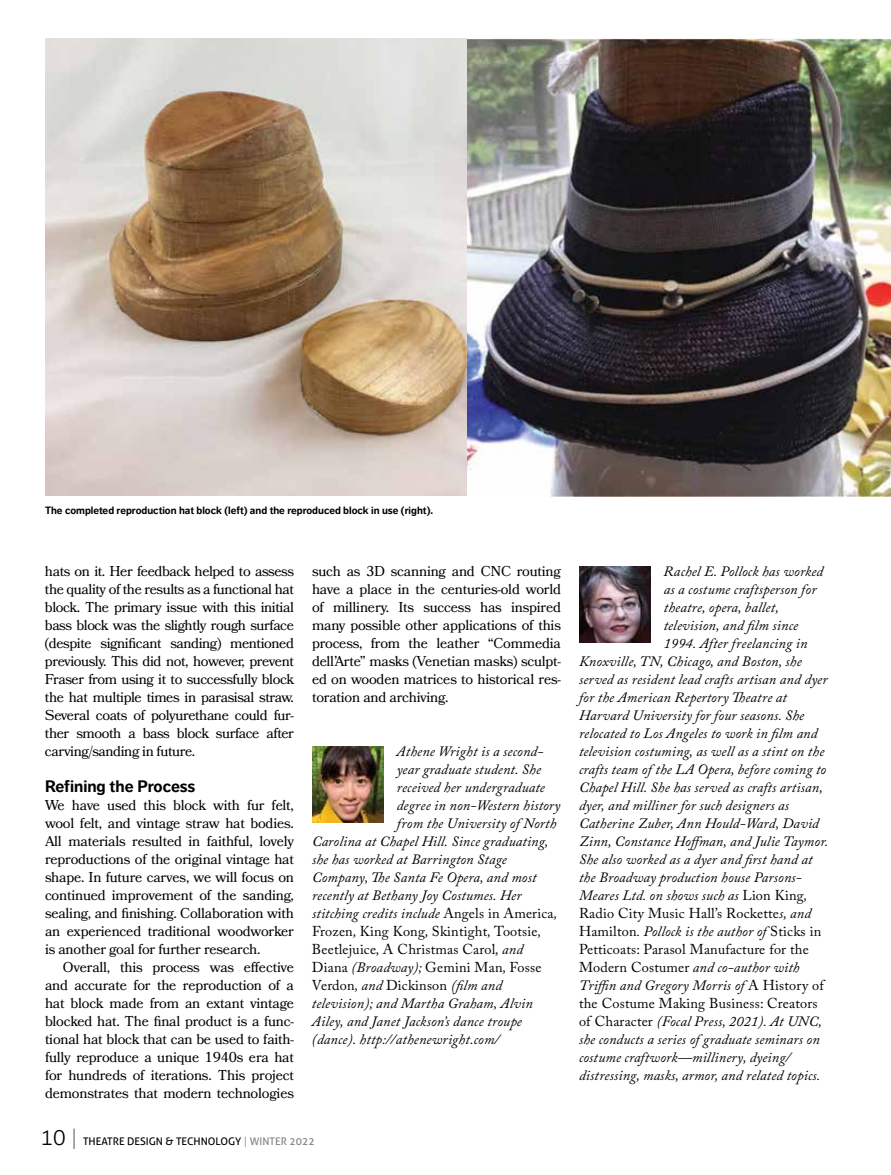
<style>
.page{position:relative;width:891px;height:1175px;background:#fff}
.page>*{position:absolute;margin:0;border:0;box-sizing:border-box;transform-origin:0 0}
.t1{font:700 16.5px "Dagny Pro";color:#000}
.t2{font:italic 14.25px "Adobe Caslon Pro";letter-spacing:.01em;color:#000}
.t3{font:14.25px/18px "Bookmania";letter-spacing:-.015em;color:#000;text-align:justify}
.t4{font:14.25px "Adobe Caslon Pro";letter-spacing:.015em;color:#000}
.t5{font:700 10.5px "Dagny Pro";color:#000}
.t6{font:10.5px "Aller";color:#000}
.s1{font-style:normal}
.s2{font-style:italic}
.s3{font-weight:300;font-size:21px}
.s4{font-weight:300;font-size:21px;color:#808285}
.s5{font-weight:300;color:#808285}
.s6{color:#808285}
</style>
<div class="page">
<img style="left:579px;top:566px;width:71px;height:76px">
<img style="left:312px;top:746px;width:71px;height:76px">
<img style="left:45px;top:39px;width:423px;height:457px">
<img style="left:468px;top:39px;width:423px;height:458px">
<p class="t5" style="left:45px;top:504px;width:390px">The completed reproduction hat block (left) and the reproduced block in use (right).</p>
<p class="t3" style="left:45px;top:562px;width:251px">hats on it. Her feedback helped to assess the quality of the results as a functional hat block. The primary issue with this initial bass block was the slightly rough surface (despite significant sanding) mentioned previously. This did not, however, prevent Fraser from using it to successfully block the hat multiple times in parasisal straw.<br>Several coats of polyurethane could fur&shy;ther smooth a bass block surface after carving/sanding in future.</p>
<p class="t1" style="left:45px;top:777px;width:152px">Refining the Process</p>
<p class="t3" style="left:45px;top:796px;width:251px">We have used this block with fur felt, wool felt, and vintage straw hat bodies.<br>All materials resulted in faithful, lovely reproductions of the original vintage hat shape. In future carves, we will focus on continued improvement of the sanding, sealing, and finishing. Collaboration with an experienced traditional woodworker is another goal for further research.</p>
<p class="t3" style="left:45px;top:958px;width:251px;text-indent:18px">Overall, this process was effective and accurate for the reproduction of a hat block made from an extant vintage blocked hat. The final product is a func&shy;tional hat block that can be used to faith&shy;fully reproduce a unique 1940s era hat for hundreds of iterations. This project demonstrates that modern technologies</p>
<p class="t3" style="left:312px;top:562px;width:251px">such as 3D scanning and CNC routing have a place in the centuries-old world of millinery. Its success has inspired many possible other applications of this process, from the leather “Commedia dell’Arte” masks (Venetian masks) sculpt&shy;ed on wooden matrices to historical res&shy;toration and archiving.</p>
<p class="t2" style="left:397px;top:743px;width:148px">Athene Wright is a second-</p>
<p class="t2" style="left:397px;top:761px;width:146px">year graduate student. She</p>
<p class="t2" style="left:397px;top:779px;width:150px">received her undergraduate</p>
<p class="t2" style="left:397px;top:797px;width:165px">degree in non-Western history</p>
<p class="t2" style="left:397px;top:815px;width:161px">from the University of North</p>
<p class="t2" style="left:312px;top:833px;width:238px">Carolina at Chapel Hill. Since graduating,</p>
<p class="t2" style="left:312px;top:851px;width:196px">she has worked at Barrington Stage</p>
<p class="t2" style="left:312px;top:869px;width:226px">Company, The Santa Fe Opera, and most</p>
<p class="t2" style="left:312px;top:887px;width:211px">recently at Bethany Joy Costumes. Her</p>
<p class="t2" style="left:312px;top:905px;width:247px">stitching credits include <span class="s1">Angels in America</span>,</p>
<p class="t4" style="left:312px;top:923px;width:231px">Frozen<span class="s2">,</span> King Kong<span class="s2">,</span> Skintight<span class="s2">,</span> Tootsie<span class="s2">,</span></p>
<p class="t4" style="left:312px;top:941px;width:213px">Beetlejuice<span class="s2">,</span> A Christmas Carol<span class="s2">, and</span></p>
<p class="t4" style="left:312px;top:959px;width:231px">Diana <span class="s2">(Broadway);</span> Gemini Man<span class="s2">,</span> Fosse</p>
<p class="t4" style="left:312px;top:977px;width:192px">Verdon<span class="s2">, and</span> Dickinson <span class="s2">(film and</span></p>
<p class="t2" style="left:312px;top:995px;width:222px">television); and Martha Graham, Alvin</p>
<p class="t2" style="left:312px;top:1013px;width:211px">Ailey, and Janet Jackson’s dance troupe</p>
<p class="t2" style="left:312px;top:1031px;width:189px">(dance). http://athenewright.com/</p>
<p class="t6" style="left:40px;top:1135px;width:276px"><span class="s3">10</span> <span class="s4">|</span> THEATRE DESIGN &amp; TECHNOLOGY <span class="s5">|</span> <span class="s6">WINTER 2022</span></p>
<p class="t2" style="left:664px;top:563px;width:161px">Rachel E. Pollock has worked</p>
<p class="t2" style="left:664px;top:581px;width:154px">as a costume craftsperson for</p>
<p class="t2" style="left:664px;top:599px;width:117px">theatre, opera, ballet,</p>
<p class="t2" style="left:664px;top:617px;width:136px">television, and film since</p>
<p class="t2" style="left:664px;top:635px;width:145px">1994. After freelancing in</p>
<p class="t2" style="left:579px;top:653px;width:224px">Knoxville, TN, Chicago, and Boston, she</p>
<p class="t2" style="left:579px;top:671px;width:250px">served as resident lead crafts artisan and dyer</p>
<p class="t2" style="left:579px;top:689px;width:210px">for the American Repertory Theatre at</p>
<p class="t2" style="left:579px;top:707px;width:227px">Harvard University for four seasons. She</p>
<p class="t2" style="left:579px;top:725px;width:240px">relocated to Los Angeles to work in film and</p>
<p class="t2" style="left:579px;top:743px;width:247px">television costuming, as well as a stint on the</p>
<p class="t2" style="left:579px;top:761px;width:249px">crafts team of the LA Opera, before coming to</p>
<p class="t2" style="left:579px;top:779px;width:245px">Chapel Hill. She has served as crafts artisan,</p>
<p class="t2" style="left:579px;top:797px;width:212px">dyer, and milliner for such designers as</p>
<p class="t2" style="left:579px;top:815px;width:241px">Catherine Zuber, Ann Hould-Ward, David</p>
<p class="t2" style="left:579px;top:833px;width:251px">Zinn, Constance Hoffman, and Julie Taymor.</p>
<p class="t2" style="left:579px;top:851px;width:235px">She also worked as a dyer and first hand at</p>
<p class="t2" style="left:579px;top:869px;width:224px">the Broadway production house Parsons-</p>
<p class="t2" style="left:579px;top:887px;width:230px">Meares Ltd. on shows such as <span class="s1">Lion King</span>,</p>
<p class="t4" style="left:579px;top:905px;width:234px">Radio City Music Hall’s Rockette<span class="s2">s, and</span></p>
<p class="t2" style="left:579px;top:923px;width:244px"><span class="s1">Hamilton</span>. Pollock is the author of <span class="s1">Sticks in</span></p>
<p class="t4" style="left:579px;top:941px;width:231px">Petticoats: Parasol Manufacture for the</p>
<p class="t2" style="left:579px;top:959px;width:222px"><span class="s1">Modern Costumer</span> and co-author with</p>
<p class="t2" style="left:579px;top:977px;width:246px">Triffin and Gregory Morris of <span class="s1">A History of</span></p>
<p class="t4" style="left:579px;top:995px;width:240px">the Costume Making Business: Creators</p>
<p class="t2" style="left:579px;top:1013px;width:245px"><span class="s1">of Character</span> (Focal Press, 2021). At UNC,</p>
<p class="t2" style="left:579px;top:1031px;width:242px">she conducts a series of graduate seminars on</p>
<p class="t2" style="left:579px;top:1049px;width:213px">costume craftwork—millinery, dyeing/</p>
<p class="t2" style="left:579px;top:1067px;width:243px">distressing, masks, armor, and related topics.</p>
</div>
